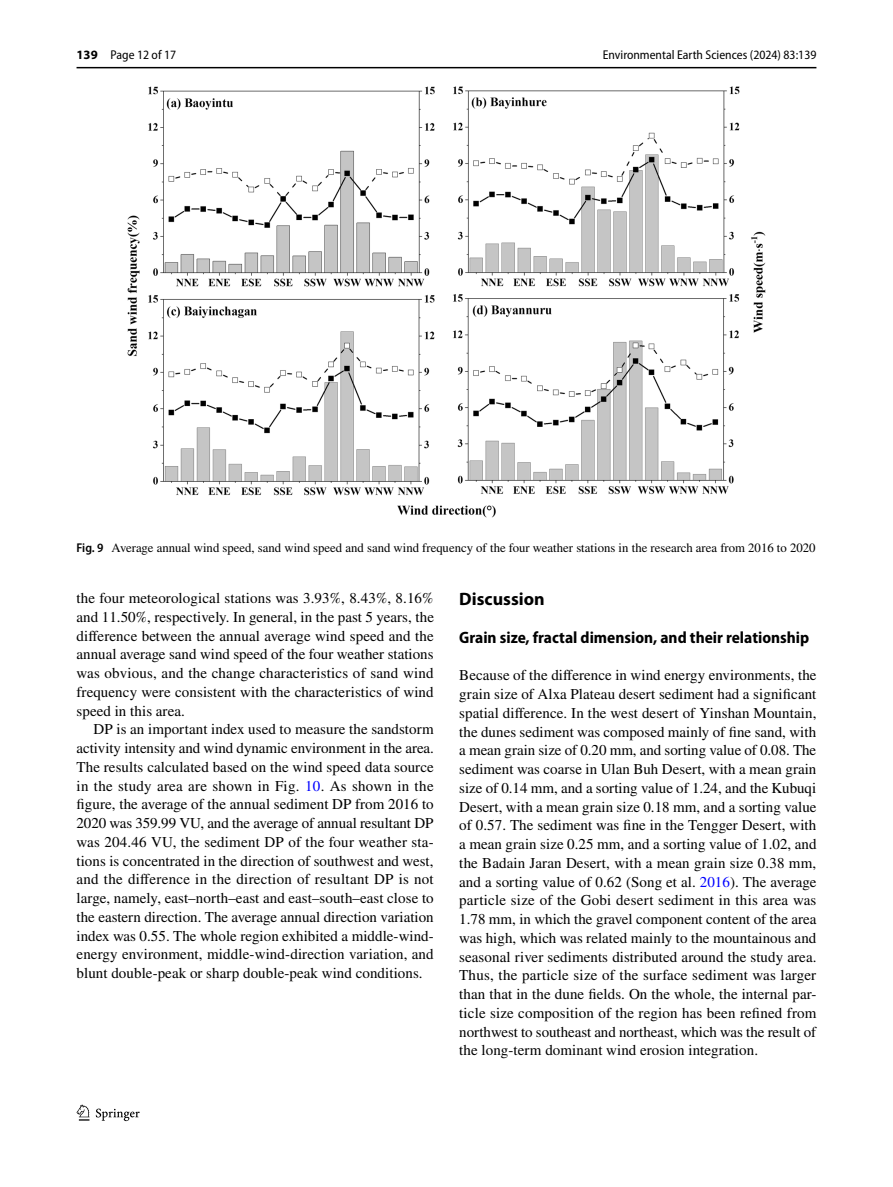
<style>
.page{position:relative;width:893px;height:1187px;background:#fff}
.page>*{position:absolute;margin:0;border:0;box-sizing:border-box;transform-origin:0 0}
.t1{font:700 18px "Myriad Pro";color:#000}
.t2{font:700 semi-condensed 16.5px "Myriad Pro";color:#000}
.t3{font:15px/18.8px "STIX";letter-spacing:.005em;color:#000;text-align:justify}
.t4{font:12.75px "STIX";color:#000}
.t5{font:semi-condensed 12.75px "Myriad Pro";color:#000}
.s1{font-weight:700;font-stretch:normal}
.s2{font-family:"Myriad Pro";font-weight:600;font-stretch:semi-condensed}
.s3{color:#00f}
</style>
<div class="page">
<hr style="left:77px;top:67px;width:739px;height:1px;background:#000">
<svg style="left:77px;top:1104px;width:12px;height:16px"></svg>
<svg style="left:96px;top:1108px;width:44px;height:12px"></svg>
<img style="left:128px;top:87px;width:637px;height:430px">
<p class="t5" style="left:77px;top:48px;width:101px"><span class="s1">139</span> Page 12 of 17</p>
<p class="t5" style="left:603px;top:48px;width:215px">Environmental Earth Sciences (2024) 83:139</p>
<p class="t4" style="left:77px;top:539px;width:740px"><span class="s2">Fig. 9</span> Average annual wind speed, sand wind speed and sand wind frequency of the four weather stations in the research area from 2016 to 2020</p>
<p class="t3" style="left:77px;top:589px;width:359px">the four meteorological stations was 3.93%, 8.43%, 8.16% and 11.50%, respectively. In general, in the past 5 years, the difference between the annual average wind speed and the annual average sand wind speed of the four weather stations was obvious, and the change characteristics of sand wind frequency were consistent with the characteristics of wind speed in this area.</p>
<p class="t3" style="left:77px;top:721px;width:359px;text-indent:17px">DP is an important index used to measure the sandstorm activity intensity and wind dynamic environment in the area.<br>The results calculated based on the wind speed data source in the study area are shown in Fig. <span class="s3">10</span>. As shown in the figure, the average of the annual sediment DP from 2016 to 2020 was 359.99 VU, and the average of annual resultant DP was 204.46 VU, the sediment DP of the four weather sta&shy;tions is concentrated in the direction of southwest and west, and the difference in the direction of resultant DP is not large, namely, east–north–east and east–south–east close to the eastern direction. The average annual direction variation index was 0.55. The whole region exhibited a middle-wind&shy;energy environment, middle-wind-direction variation, and blunt double-peak or sharp double-peak wind conditions.</p>
<p class="t1" style="left:459px;top:587px;width:87px">Discussion</p>
<p class="t2" style="left:459px;top:628px;width:351px">Grain size, fractal dimension, and their relationship</p>
<p class="t3" style="left:459px;top:666px;width:359px">Because of the difference in wind energy environments, the grain size of Alxa Plateau desert sediment had a significant spatial difference. In the west desert of Yinshan Mountain, the dunes sediment was composed mainly of fine sand, with a mean grain size of 0.20 mm, and sorting value of 0.08. The sediment was coarse in Ulan Buh Desert, with a mean grain size of 0.14 mm, and a sorting value of 1.24, and the Kubuqi Desert, with a mean grain size 0.18 mm, and a sorting value of 0.57. The sediment was fine in the Tengger Desert, with a mean grain size 0.25 mm, and a sorting value of 1.02, and the Badain Jaran Desert, with a mean grain size 0.38 mm, and a sorting value of 0.62 (Song et al. <span class="s3">2016</span>). The average particle size of the Gobi desert sediment in this area was 1.78 mm, in which the gravel component content of the area was high, which was related mainly to the mountainous and seasonal river sediments distributed around the study area.<br>Thus, the particle size of the surface sediment was larger than that in the dune fields. On the whole, the internal par&shy;ticle size composition of the region has been refined from northwest to southeast and northeast, which was the result of the long-term dominant wind erosion integration.</p>
</div>
